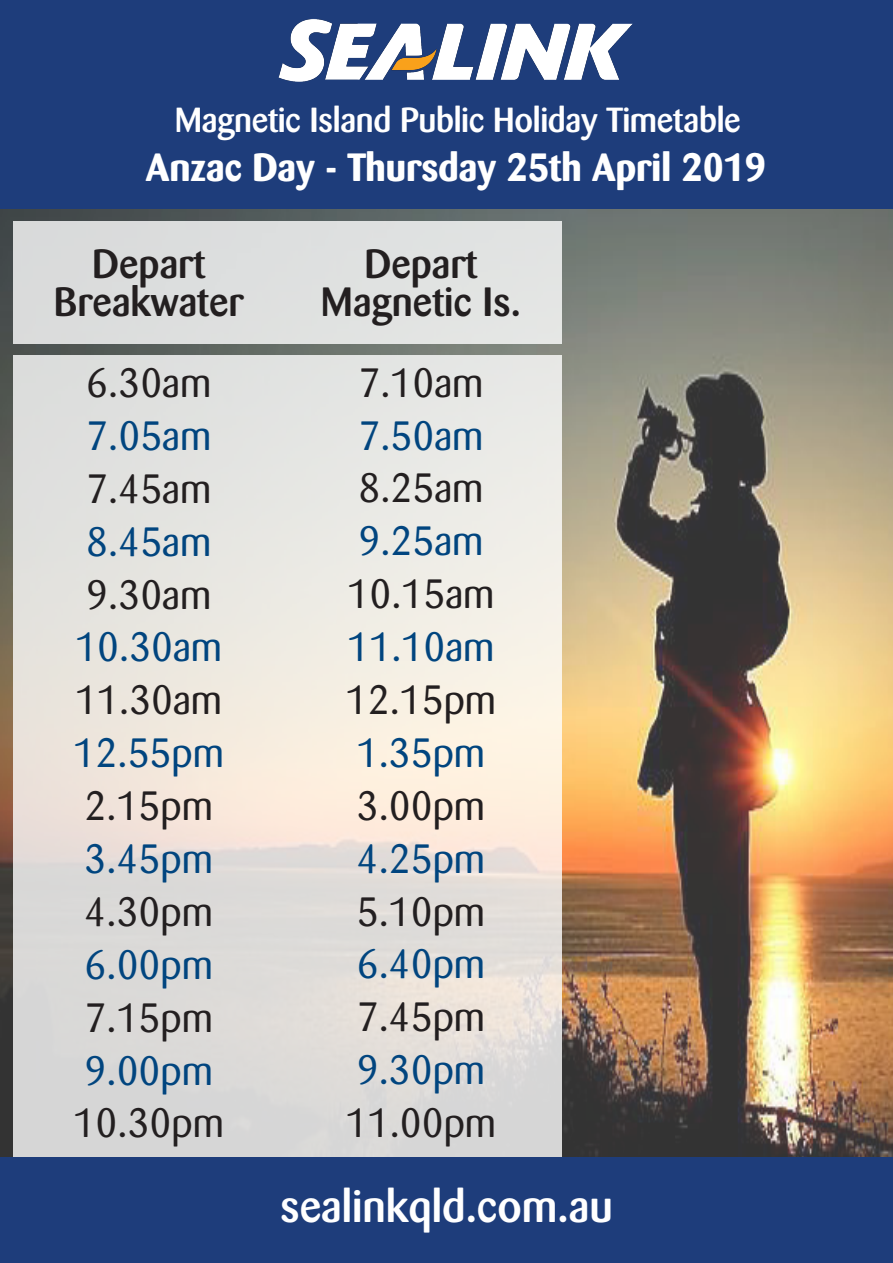
<style>
.page{position:relative;width:893px;height:1263px;background:#fff}
.page>*{position:absolute;margin:0;border:0;box-sizing:border-box;transform-origin:0 0}
.t1{font:500 45px "Barmeno";color:#fff}
.t2{font:40.5px "Barmeno";color:#231f20}
.t3{font:40.5px "Barmeno";color:#01457f}
.t4{font:500 40.5px/38.2px "Barmeno";color:#231f20;text-align:center}
.t5{font:700 39px "Barmeno";color:#fff}
.t6{font:500 34.5px "Barmeno";letter-spacing:-.01em;color:#fff}
</style>
<div class="page">
<img style="left:0;top:208px;width:892px;height:949px">
<svg style="left:13px;top:355px;width:548px;height:802px;background:#e6e2dd"></svg>
<div style="left:0;top:1157px;width:893px;height:106px;background:#1e3d7b"></div>
<div style="left:0;top:0;width:893px;height:208px;background:#1e3d7b"></div>
<div style="left:13px;top:221px;width:548px;height:123px;background:#dee0df"></div>
<img style="left:278px;top:19px;width:355px;height:63px">
<p class="t6" style="left:175px;top:100px;width:567px">Magnetic Island Public Holiday Timetable</p>
<p class="t5" style="left:146px;top:144px;width:622px">Anzac Day - Thursday 25th April 2019</p>
<p class="t4" style="left:54px;top:244px;width:191px">Depart<br>Breakwater</p>
<p class="t4" style="left:321px;top:244px;width:201px">Depart<br>Magnetic Is.</p>
<p class="t2" style="left:86px;top:360px;width:126px">6.30am</p>
<p class="t3" style="left:86px;top:412px;width:126px">7.05am</p>
<p class="t2" style="left:86px;top:465px;width:126px">7.45am</p>
<p class="t3" style="left:86px;top:518px;width:126px">8.45am</p>
<p class="t2" style="left:86px;top:571px;width:126px">9.30am</p>
<p class="t3" style="left:75px;top:624px;width:148px">10.30am</p>
<p class="t2" style="left:75px;top:677px;width:148px">11.30am</p>
<p class="t3" style="left:74px;top:730px;width:152px">12.55pm</p>
<p class="t2" style="left:85px;top:783px;width:130px">2.15pm</p>
<p class="t3" style="left:85px;top:835px;width:130px">3.45pm</p>
<p class="t2" style="left:85px;top:888px;width:130px">4.30pm</p>
<p class="t3" style="left:85px;top:941px;width:130px">6.00pm</p>
<p class="t2" style="left:85px;top:994px;width:130px">7.15pm</p>
<p class="t3" style="left:85px;top:1047px;width:130px">9.00pm</p>
<p class="t2" style="left:74px;top:1100px;width:152px">10.30pm</p>
<p class="t2" style="left:358px;top:359px;width:126px">7.10am</p>
<p class="t3" style="left:358px;top:412px;width:126px">7.50am</p>
<p class="t2" style="left:358px;top:465px;width:126px">8.25am</p>
<p class="t3" style="left:358px;top:518px;width:126px">9.25am</p>
<p class="t2" style="left:347px;top:571px;width:148px">10.15am</p>
<p class="t3" style="left:347px;top:624px;width:148px">11.10am</p>
<p class="t2" style="left:346px;top:676px;width:152px">12.15pm</p>
<p class="t3" style="left:357px;top:729px;width:130px">1.35pm</p>
<p class="t2" style="left:357px;top:782px;width:130px">3.00pm</p>
<p class="t3" style="left:357px;top:835px;width:130px">4.25pm</p>
<p class="t2" style="left:357px;top:888px;width:130px">5.10pm</p>
<p class="t3" style="left:357px;top:941px;width:130px">6.40pm</p>
<p class="t2" style="left:357px;top:994px;width:130px">7.45pm</p>
<p class="t3" style="left:357px;top:1047px;width:130px">9.30pm</p>
<p class="t2" style="left:346px;top:1099px;width:152px">11.00pm</p>
<p class="t1" style="left:280px;top:1180px;width:334px">sealinkqld.com.au</p>
</div>
